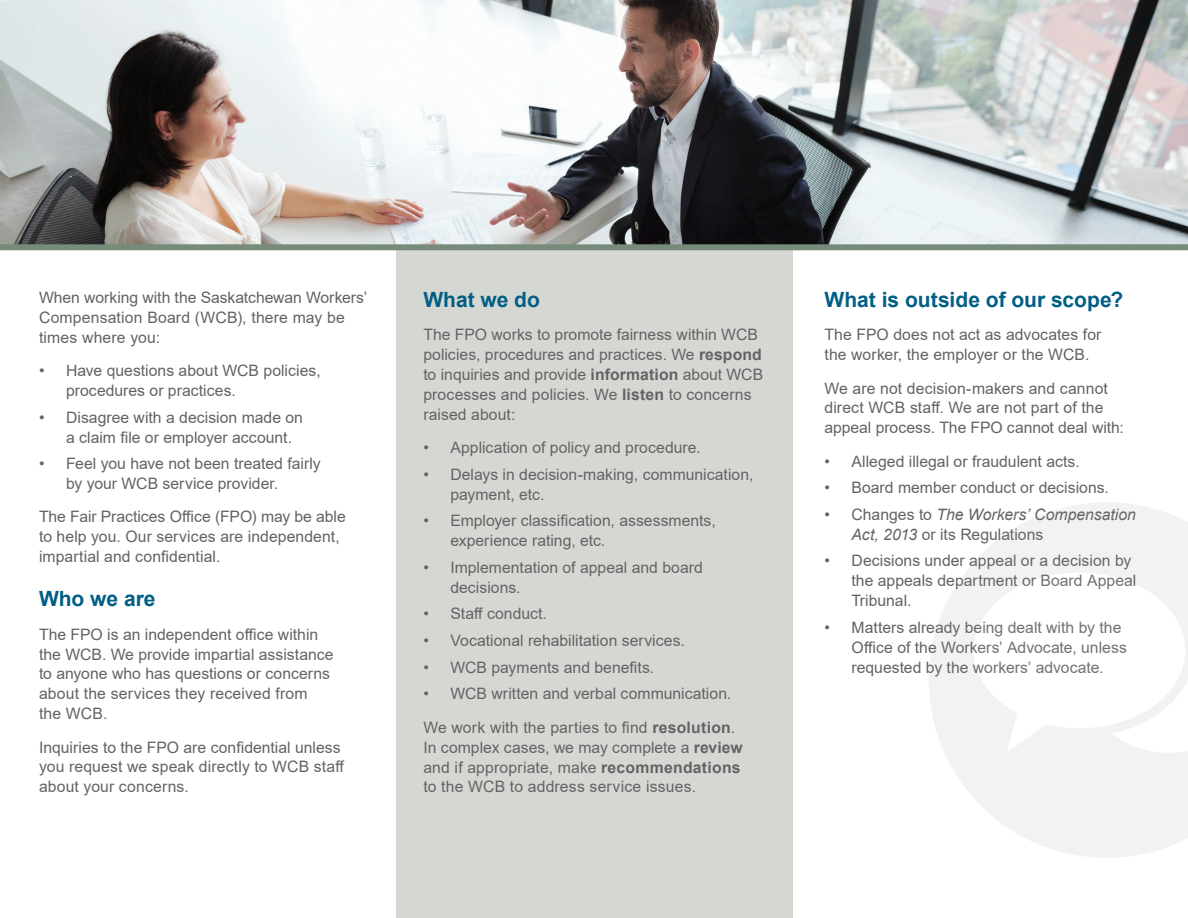
<style>
.page{position:relative;width:1188px;height:918px;background:#fff}
.page>*{position:absolute;margin:0;border:0;box-sizing:border-box;transform-origin:0 0}
.t1{font:700 21px "Arial";color:#015e84}
.t2{font:15.75px/19.8px "Arial";color:#636366}
.t3{font:italic 15.75px/19.8px "Arial";letter-spacing:.005em;color:#636366}
.s1{font-weight:700}
.s2{font-style:normal}
</style>
<div class="page">
<div style="left:396px;top:0;width:396px;height:918px;background:#d5d8d2"></div>
<img style="left:0;top:0;width:1188px;height:244px">
<svg style="left:929px;top:502px;width:259px;height:356px;fill:#f1f3f1"></svg>
<svg style="left:964px;top:563px;width:224px;height:212px"></svg>
<div style="left:0;top:244px;width:1188px;height:6px;background:#768b79"></div>
<p class="t2" style="left:39px;top:288px;width:330px">When working with the Saskatchewan Workers’<br>Compensation Board (WCB), there may be times where you:</p>
<p class="t2" style="left:66px;top:361px;width:256px;text-indent:-27px">• Have questions about WCB policies, procedures or practices.</p>
<p class="t2" style="left:66px;top:407px;width:239px;text-indent:-27px">• Disagree with a decision made on a claim file or employer account.</p>
<p class="t2" style="left:66px;top:454px;width:256px;text-indent:-27px">• Feel you have not been treated fairly by your WCB service provider.</p>
<p class="t2" style="left:39px;top:507px;width:308px">The Fair Practices Office (FPO) may be able to help you. Our services are independent, impartial and confidential.</p>
<p class="t1" style="left:39px;top:584px;width:118px">Who we are</p>
<p class="t2" style="left:39px;top:624px;width:296px">The FPO is an independent office within the WCB. We provide impartial assistance to anyone who has questions or concerns about the services they received from the WCB.</p>
<p class="t2" style="left:39px;top:737px;width:307px">Inquiries to the FPO are confidential unless you request we speak directly to WCB staff about your concerns.</p>
<p class="t1" style="left:423px;top:285px;width:118px">What we do</p>
<p class="t2" style="left:423px;top:325px;width:341px">The FPO works to promote fairness within WCB policies, procedures and practices. We <span class="s1">respond </span>to inquiries and provide <span class="s1">information</span> about WCB processes and policies. We <span class="s1">listen</span> to concerns raised about:</p>
<p class="t2" style="left:423px;top:438px;width:279px">• Application of policy and procedure.</p>
<p class="t2" style="left:450px;top:464px;width:305px;text-indent:-27px">• Delays in decision-making, communication, payment, etc.</p>
<p class="t2" style="left:450px;top:511px;width:267px;text-indent:-27px">• Employer classification, assessments, experience rating, etc.</p>
<p class="t2" style="left:450px;top:557px;width:254px;text-indent:-27px">• Implementation of appeal and board decisions.</p>
<p class="t2" style="left:423px;top:604px;width:125px">• Staff conduct.</p>
<p class="t2" style="left:423px;top:631px;width:263px">• Vocational rehabilitation services.</p>
<p class="t2" style="left:423px;top:657px;width:232px">• WCB payments and benefits.</p>
<p class="t2" style="left:423px;top:684px;width:310px">• WCB written and verbal communication.</p>
<p class="t2" style="left:423px;top:717px;width:321px">We work with the parties to find <span class="s1">resolution</span>.<br>In complex cases, we may complete a <span class="s1">review </span>and if appropriate, make <span class="s1">recommendations </span>to the WCB to address service issues.</p>
<p class="t1" style="left:825px;top:285px;width:300px">What is outside of our scope?</p>
<p class="t2" style="left:825px;top:325px;width:278px">The FPO does not act as advocates for the worker, the employer or the WCB.</p>
<p class="t2" style="left:825px;top:378px;width:301px">We are not decision-makers and cannot direct WCB staff. We are not part of the appeal process. The FPO cannot deal with:</p>
<p class="t2" style="left:825px;top:451px;width:257px">• Alleged illegal or fraudulent acts.</p>
<p class="t2" style="left:825px;top:478px;width:286px">• Board member conduct or decisions.</p>
<p class="t3" style="left:852px;top:505px;width:286px;text-indent:-27px"><span class="s2">• Changes to</span> The Workers’ Compensation<br>Act, 2013 <span class="s2">or its Regulations</span></p>
<p class="t2" style="left:852px;top:551px;width:286px;text-indent:-27px">• Decisions under appeal or a decision by the appeals department or Board Appeal<br>Tribunal.</p>
<p class="t2" style="left:852px;top:617px;width:277px;text-indent:-27px">• Matters already being dealt with by the<br>Office of the Workers’ Advocate, unless requested by the workers’ advocate.</p>
</div>
